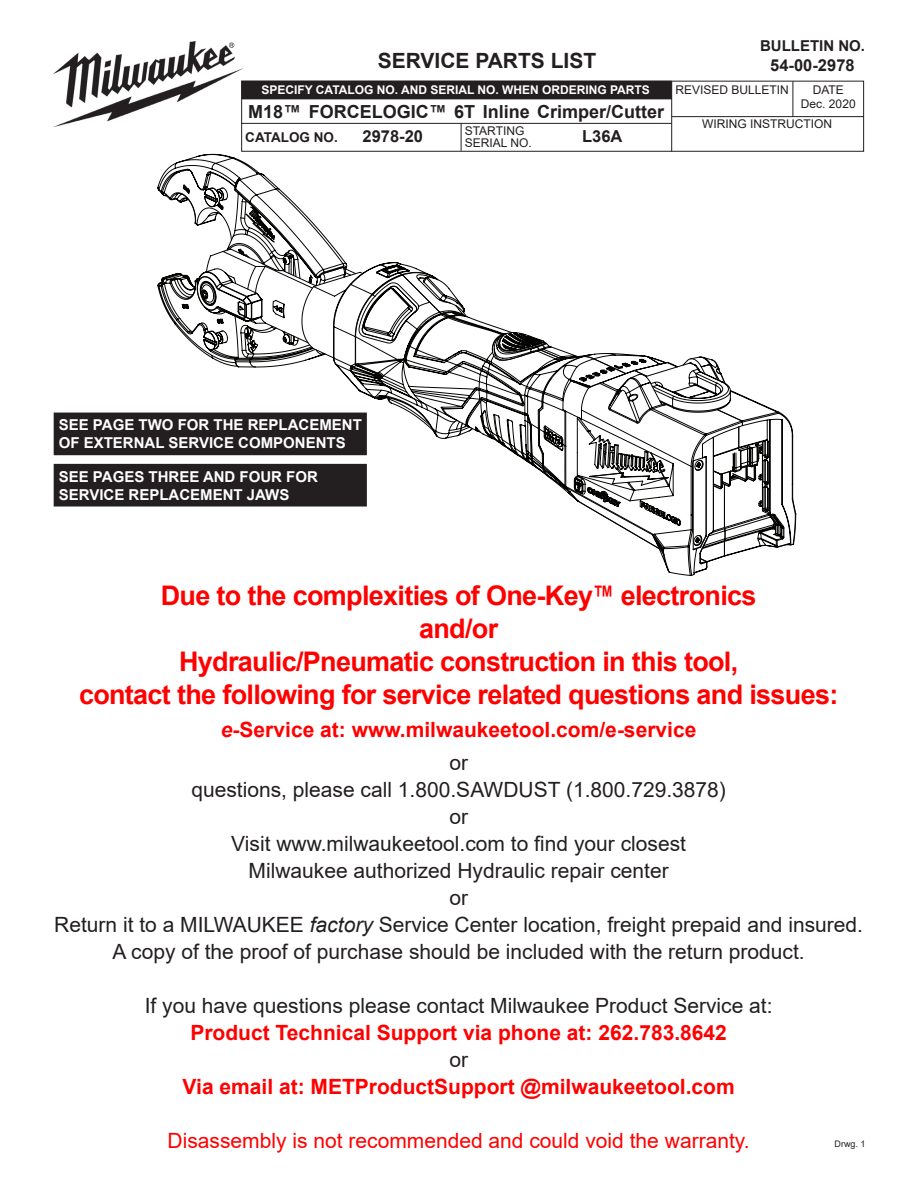
<style>
.page{position:relative;width:918px;height:1188px;background:#fff}
.page>*{position:absolute;margin:0;border:0;box-sizing:border-box;transform-origin:0 0}
.t1{font:700 27px "Arial";letter-spacing:-.025em;color:#f00}
.t2{font:21px "Arial";color:#231f20}
.t3{font:700 21px "Arial";color:#f00}
.t4{font:21px "Arial";color:#f00}
.t5{font:700 21px "Arial";color:#231f20}
.t6{font:700 18px "Arial";color:#231f20}
.t7{font:700 16.5px "Arial";color:#231f20}
.t8{font:700 15px "Arial";color:#fff}
.t9{font:700 15px "Arial";color:#231f20}
.t10{font:700 13.5px "Arial";color:#231f20}
.t11{font:12px "Arial";color:#231f20}
.t12{font:700 12px "Arial";color:#fff}
.t13{font:9px "Arial";color:#231f20}
.s1{font-style:italic}
</style>
<div class="page">
<img style="left:54px;top:42px;width:188px;height:84px">
<div style="left:241px;top:81px;width:623px;height:71px;border:1px solid #231f20"></div>
<hr style="left:671px;top:82px;width:1px;height:70px;background:#231f20">
<hr style="left:672px;top:116px;width:192px;height:1px;background:#231f20">
<hr style="left:793px;top:81px;width:1px;height:36px;background:#231f20">
<hr style="left:241px;top:123px;width:431px;height:1px;background:#231f20">
<svg style="left:461px;top:124px;width:1px;height:27px"></svg>
<div style="left:242px;top:82px;width:429px;height:17px;background:#231f20"></div>
<div style="left:241px;top:81px;width:431px;height:18px;border:2px solid #231f20"></div>
<div style="left:54px;top:413px;width:312px;height:41px;background:#231f20"></div>
<div style="left:54px;top:413px;width:313px;height:42px;border:2px solid #231f20"></div>
<svg style="left:756px;top:401px;width:40px;height:147px"></svg>
<svg style="left:158px;top:154px;width:114px;height:145px"></svg>
<svg style="left:161px;top:182px;width:595px;height:394px"></svg>
<div style="left:54px;top:465px;width:312px;height:41px;background:#231f20"></div>
<div style="left:54px;top:464px;width:313px;height:43px;border:2px solid #231f20"></div>
<p class="t9" style="left:760px;top:36px;width:106px">BULLETIN NO.</p>
<p class="t5" style="left:378px;top:46px;width:220px">SERVICE PARTS LIST</p>
<p class="t7" style="left:770px;top:54px;width:86px">54-00-2978</p>
<p class="t11" style="left:813px;top:81px;width:33px">DATE</p>
<p class="t11" style="left:801px;top:96px;width:56px">Dec. 2020</p>
<p class="t11" style="left:702px;top:116px;width:131px">WIRING INSTRUCTION</p>
<p class="t12" style="left:261px;top:82px;width:390px">SPECIFY CATALOG NO. AND SERIAL NO. WHEN ORDERING PARTS</p>
<p class="t11" style="left:676px;top:82px;width:115px">REVISED BULLETIN</p>
<p class="t6" style="left:248px;top:99px;width:418px">M18™ FORCELOGIC™ 6T Inline Crimper/Cutter</p>
<p class="t11" style="left:465px;top:123px;width:61px">STARTING</p>
<p class="t11" style="left:465px;top:135px;width:68px">SERIAL NO.</p>
<p class="t10" style="left:245px;top:128px;width:94px">CATALOG NO.</p>
<p class="t7" style="left:362px;top:125px;width:62px">2978-20</p>
<p class="t7" style="left:582px;top:125px;width:42px">L36A</p>
<p class="t8" style="left:59px;top:415px;width:305px">SEE PAGE TWO FOR THE REPLACEMENT</p>
<p class="t8" style="left:59px;top:433px;width:288px">OF EXTERNAL SERVICE COMPONENTS</p>
<p class="t8" style="left:59px;top:466px;width:261px">SEE PAGES THREE AND FOUR FOR</p>
<p class="t8" style="left:59px;top:484px;width:232px">SERVICE REPLACEMENT JAWS</p>
<p class="t1" style="left:161px;top:576px;width:597px">Due to the complexities of One-Key™ electronics</p>
<p class="t1" style="left:419px;top:609px;width:81px">and/or</p>
<p class="t1" style="left:179px;top:642px;width:561px">Hydraulic/Pneumatic construction in this tool,</p>
<p class="t1" style="left:79px;top:675px;width:761px">contact the following for service related questions and issues:</p>
<p class="t3" style="left:221px;top:715px;width:477px"><span class="s1">e</span>-Service at: www.milwaukeetool.com/e-service</p>
<p class="t2" style="left:449px;top:748px;width:20px">or</p>
<p class="t2" style="left:191px;top:775px;width:536px">questions, please call 1.800.SAWDUST (1.800.729.3878)</p>
<p class="t2" style="left:449px;top:802px;width:20px">or</p>
<p class="t2" style="left:231px;top:829px;width:456px">Visit www.milwaukeetool.com to find your closest</p>
<p class="t2" style="left:249px;top:856px;width:422px">Milwaukee authorized Hydraulic repair center</p>
<p class="t2" style="left:449px;top:883px;width:20px">or</p>
<p class="t2" style="left:54px;top:910px;width:810px">Return it to a MILWAUKEE <span class="s1">factory</span> Service Center location, freight prepaid and insured.</p>
<p class="t2" style="left:113px;top:937px;width:694px">A copy of the proof of purchase should be included with the return product.</p>
<p class="t2" style="left:145px;top:991px;width:629px">If you have questions please contact Milwaukee Product Service at:</p>
<p class="t3" style="left:190px;top:1018px;width:538px">Product Technical Support via phone at: 262.783.8642</p>
<p class="t2" style="left:449px;top:1045px;width:20px">or</p>
<p class="t3" style="left:183px;top:1072px;width:554px">Via email at: METProductSupport @milwaukeetool.com</p>
<p class="t4" style="left:168px;top:1126px;width:584px">Disassembly is not recommended and could void the warranty.</p>
<p class="t13" style="left:835px;top:1138px;width:33px">Drwg. 1</p>
</div>
